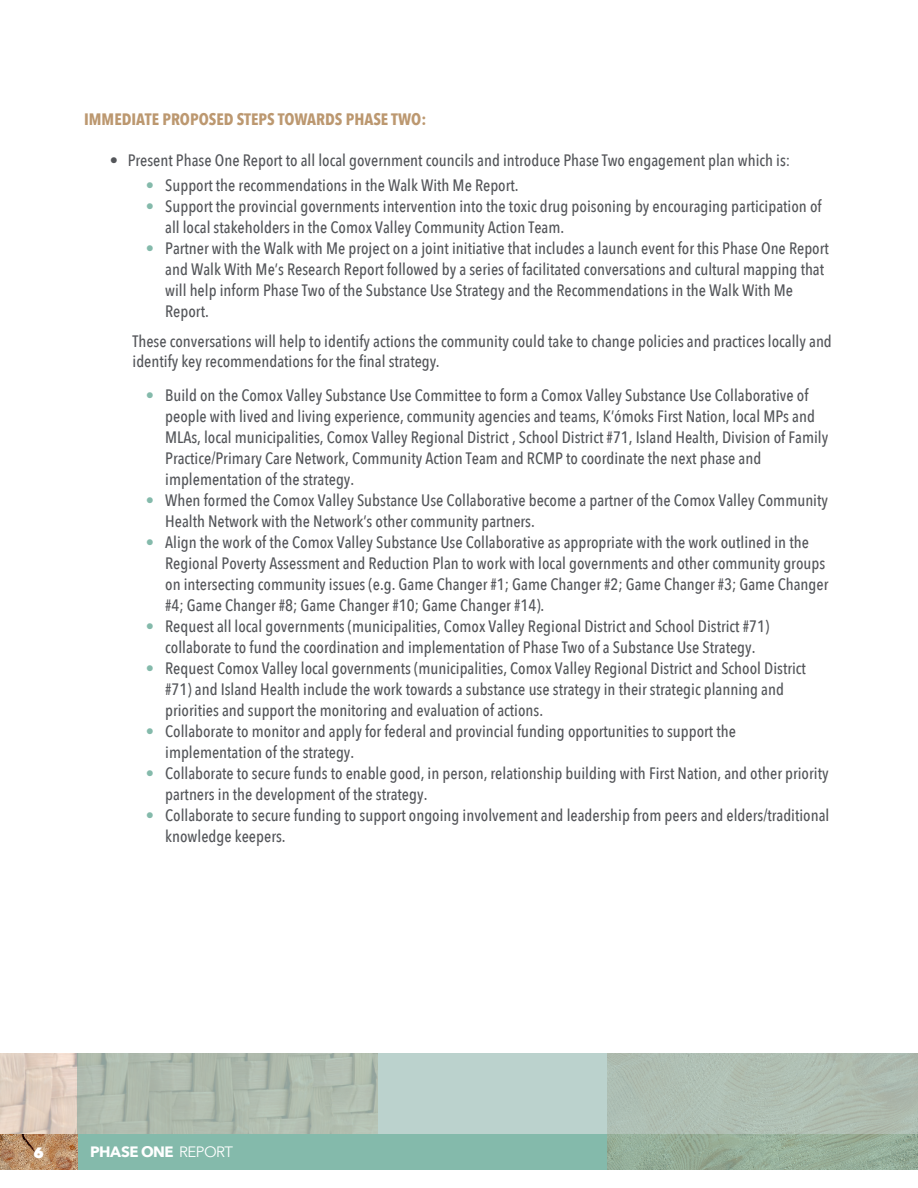
<style>
.page{position:relative;width:918px;height:1188px;background:#fff}
.page>*{position:absolute;margin:0;border:0;box-sizing:border-box;transform-origin:0 0}
.t1{font:500 16.5px/21px "Avenir Next Condensed";color:#54565a}
.t2{font:700 16.5px "Avenir Next Condensed";color:#bc9870}
.t3{font:700 15px "Avenir Next";letter-spacing:-.04em;color:#fff}
.t4{font:800 15px "Avenir Next";color:#fff}
.s1{color:#84baab}
.s2{font-weight:400}
</style>
<div class="page">
<div style="left:0;top:1134px;width:918px;height:36px;background:#84baab"></div>
<img style="left:0;top:1134px;width:78px;height:36px">
<img style="left:608px;top:1134px;width:310px;height:36px">
<img style="left:0;top:1053px;width:78px;height:81px">
<svg style="left:78px;top:1053px;width:840px;height:81px;background:#b2c2b7"></svg>
<p class="t2" style="left:84px;top:109px;width:344px">IMMEDIATE PROPOSED STEPS TOWARDS PHASE TWO:</p>
<p class="t1" style="left:110px;top:150px;width:682px">• Present Phase One Report to all local government councils and introduce Phase Two engagement plan which is:</p>
<p class="t1" style="left:146px;top:174px;width:374px"><span class="s1">•</span> Support the recommendations in the Walk With Me Report.</p>
<p class="t1" style="left:165px;top:195px;width:658px;text-indent:-19px"><span class="s1">•</span> Support the provincial governments intervention into the toxic drug poisoning by encouraging participation of all local stakeholders in the Comox Valley Community Action Team.</p>
<p class="t1" style="left:165px;top:237px;width:665px;text-indent:-19px"><span class="s1">•</span> Partner with the Walk with Me project on a joint initiative that includes a launch event for this Phase One Report and Walk With Me’s Research Report followed by a series of facilitated conversations and cultural mapping that will help inform Phase Two of the Substance Use Strategy and the Recommendations in the Walk With Me Report.</p>
<p class="t1" style="left:133px;top:331px;width:701px;line-height:20.2px">These conversations will help to identify actions the community could take to change policies and practices locally and identify key recommendations for the final strategy.</p>
<p class="t1" style="left:165px;top:385px;width:665px;text-indent:-19px"><span class="s1">•</span> Build on the Comox Valley Substance Use Committee to form a Comox Valley Substance Use Collaborative of people with lived and living experience, community agencies and teams, K’ómoks First Nation, local MPs and MLAs, local municipalities, Comox Valley Regional District , School District #71, Island Health, Division of Family Practice/Primary Care Network, Community Action Team and RCMP to coordinate the next phase and implementation of the strategy.</p>
<p class="t1" style="left:165px;top:490px;width:664px;text-indent:-19px"><span class="s1">•</span> When formed the Comox Valley Substance Use Collaborative become a partner of the Comox Valley Community<br>Health Network with the Network’s other community partners.</p>
<p class="t1" style="left:165px;top:532px;width:665px;text-indent:-19px"><span class="s1">•</span> Align the work of the Comox Valley Substance Use Collaborative as appropriate with the work outlined in the Regional Poverty Assessment and Reduction Plan to work with local governments and other community groups on intersecting community issues (e.g. Game Changer #1; Game Changer #2; Game Changer #3; Game Changer #4; Game Changer #8; Game Changer #10; Game Changer #14).</p>
<p class="t1" style="left:146px;top:616px;width:625px;text-align:center"><span class="s1">•</span> Request all local governments (municipalities, Comox Valley Regional District and School District #71) collaborate to fund the coordination and implementation of Phase Two of a Substance Use Strategy.</p>
<p class="t1" style="left:165px;top:658px;width:642px;text-indent:-19px"><span class="s1">•</span> Request Comox Valley local governments (municipalities, Comox Valley Regional District and School District #71) and Island Health include the work towards a substance use strategy in their strategic planning and priorities and support the monitoring and evaluation of actions.</p>
<p class="t1" style="left:165px;top:721px;width:572px;text-indent:-19px"><span class="s1">•</span> Collaborate to monitor and apply for federal and provincial funding opportunities to support the implementation of the strategy.</p>
<p class="t1" style="left:165px;top:763px;width:665px;text-indent:-19px"><span class="s1">•</span> Collaborate to secure funds to enable good, in person, relationship building with First Nation, and other priority partners in the development of the strategy.</p>
<p class="t1" style="left:165px;top:805px;width:666px;text-indent:-19px"><span class="s1">•</span> Collaborate to secure funding to support ongoing involvement and leadership from peers and elders/traditional knowledge keepers.</p>
<p class="t4" style="left:34px;top:1143px;width:12px">6</p>
<p class="t3" style="left:90px;top:1139px;width:144px">PHASE ONE <span class="s2">REPORT</span></p>
</div>
